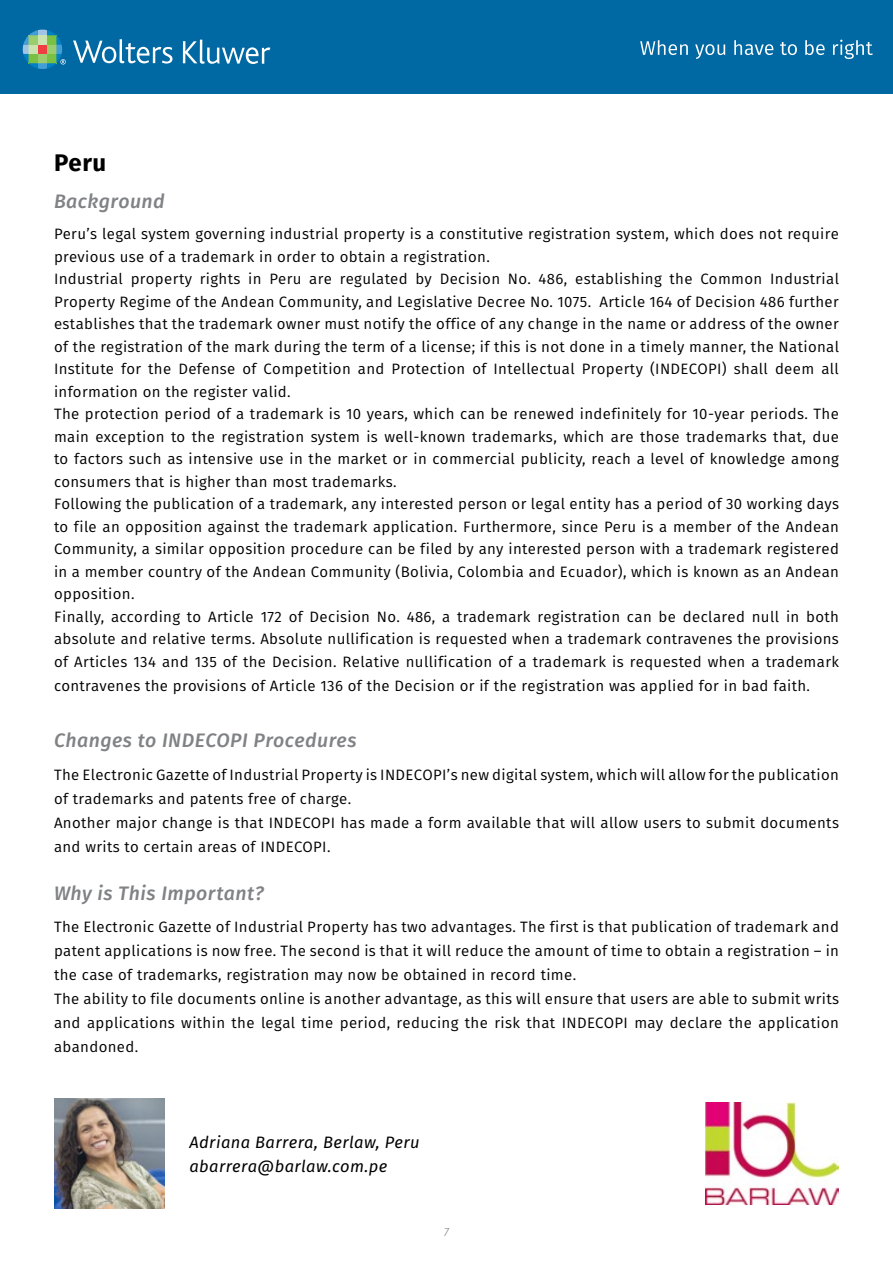
<style>
.page{position:relative;width:893px;height:1263px;background:#fff}
.page>*{position:absolute;margin:0;border:0;box-sizing:border-box;transform-origin:0 0}
.title_main{font:700 24px "Fira Sans";color:#000}
.subs{font:italic 500 19.5px "Fira Sans";letter-spacing:.025em;color:#808285}
.author{font:italic 16.5px "Fira Sans";letter-spacing:.025em;color:#000}
.t1{font:15px/22.5px "Fira Sans";letter-spacing:.025em;color:#000;text-align:justify}
.t2{font:italic 300 12px "Fira Sans";color:#808285}
</style>
<div class="page">
<div style="left:0;top:0;width:893px;height:93px;background:#0068a2"></div>
<svg style="left:73px;top:39px;width:100px;height:25px"></svg>
<svg style="left:183px;top:40px;width:87px;height:24px"></svg>
<svg style="left:23px;top:30px;width:43px;height:39px"></svg>
<svg style="left:640px;top:40px;width:48px;height:15px"></svg>
<svg style="left:695px;top:44px;width:30px;height:15px"></svg>
<svg style="left:734px;top:40px;width:39px;height:15px"></svg>
<svg style="left:780px;top:42px;width:17px;height:13px"></svg>
<svg style="left:805px;top:40px;width:20px;height:15px"></svg>
<svg style="left:833px;top:40px;width:40px;height:19px"></svg>
<img style="left:54px;top:1098px;width:111px;height:111px">
<img style="left:705px;top:1102px;width:134px;height:102px">
<p class="title_main" style="left:54px;top:143px;width:54px">Peru</p>
<p class="subs" style="left:54px;top:186px;width:112px">Background</p>
<p class="t1" style="left:54px;top:222px;width:786px">Peru’s legal system governing industrial property is a constitutive registration system, which does not require previous use of a trademark in order to obtain a registration.</p>
<p class="t1" style="left:54px;top:267px;width:787px">Industrial property rights in Peru are regulated by Decision No. 486, establishing the Common Industrial Property Regime of the Andean Community, and Legislative Decree No. 1075. Article 164 of Decision 486 further establishes that the trademark owner must notify the office of any change in the name or address of the owner of the registration of the mark during the term of a license; if this is not done in a timely manner, the National Institute for the Defense of Competition and Protection of Intellectual Property (INDECOPI) shall deem all information on the register valid.</p>
<p class="t1" style="left:54px;top:402px;width:786px">The protection period of a trademark is 10 years, which can be renewed indefinitely for 10-year periods. The main exception to the registration system is well-known trademarks, which are those trademarks that, due to factors such as intensive use in the market or in commercial publicity, reach a level of knowledge among consumers that is higher than most trademarks.</p>
<p class="t1" style="left:54px;top:492px;width:787px">Following the publication of a trademark, any interested person or legal entity has a period of 30 working days to file an opposition against the trademark application. Furthermore, since Peru is a member of the Andean Community, a similar opposition procedure can be filed by any interested person with a trademark registered in a member country of the Andean Community (Bolivia, Colombia and Ecuador), which is known as an Andean opposition.</p>
<p class="t1" style="left:54px;top:605px;width:787px">Finally, according to Article 172 of Decision No. 486, a trademark registration can be declared null in both absolute and relative terms. Absolute nullification is requested when a trademark contravenes the provisions of Articles 134 and 135 of the Decision. Relative nullification of a trademark is requested when a trademark</p>
<p class="t1" style="left:54px;top:674px;width:758px">contravenes the provisions of Article 136 of the Decision or if the registration was applied for in bad faith.</p>
<p class="subs" style="left:54px;top:725px;width:304px">Changes to INDECOPI Procedures</p>
<p class="t1" style="left:54px;top:762px;width:786px;line-height:24px">The Electronic Gazette of Industrial Property is INDECOPI’s new digital system, which will allow for the publication of trademarks and patents free of charge.</p>
<p class="t1" style="left:54px;top:810px;width:786px;line-height:24px">Another major change is that INDECOPI has made a form available that will allow users to submit documents and writs to certain areas of INDECOPI.</p>
<p class="subs" style="left:54px;top:877px;width:211px">Why is This Important?</p>
<p class="t1" style="left:54px;top:914px;width:787px;line-height:24px">The Electronic Gazette of Industrial Property has two advantages. The first is that publication of trademark and patent applications is now free. The second is that it will reduce the amount of time to obtain a registration – in the case of trademarks, registration may now be obtained in record time.</p>
<p class="t1" style="left:54px;top:986px;width:786px;line-height:24px">The ability to file documents online is another advantage, as this will ensure that users are able to submit writs and applications within the legal time period, reducing the risk that INDECOPI may declare the application abandoned.</p>
<p class="author" style="left:189px;top:1130px;width:232px">Adriana Barrera, Berlaw, Peru</p>
<p class="author" style="left:189px;top:1154px;width:200px">abarrera@barlaw.com.pe</p>
<p class="t2" style="left:444px;top:1223px;width:7px">7</p>
</div>
